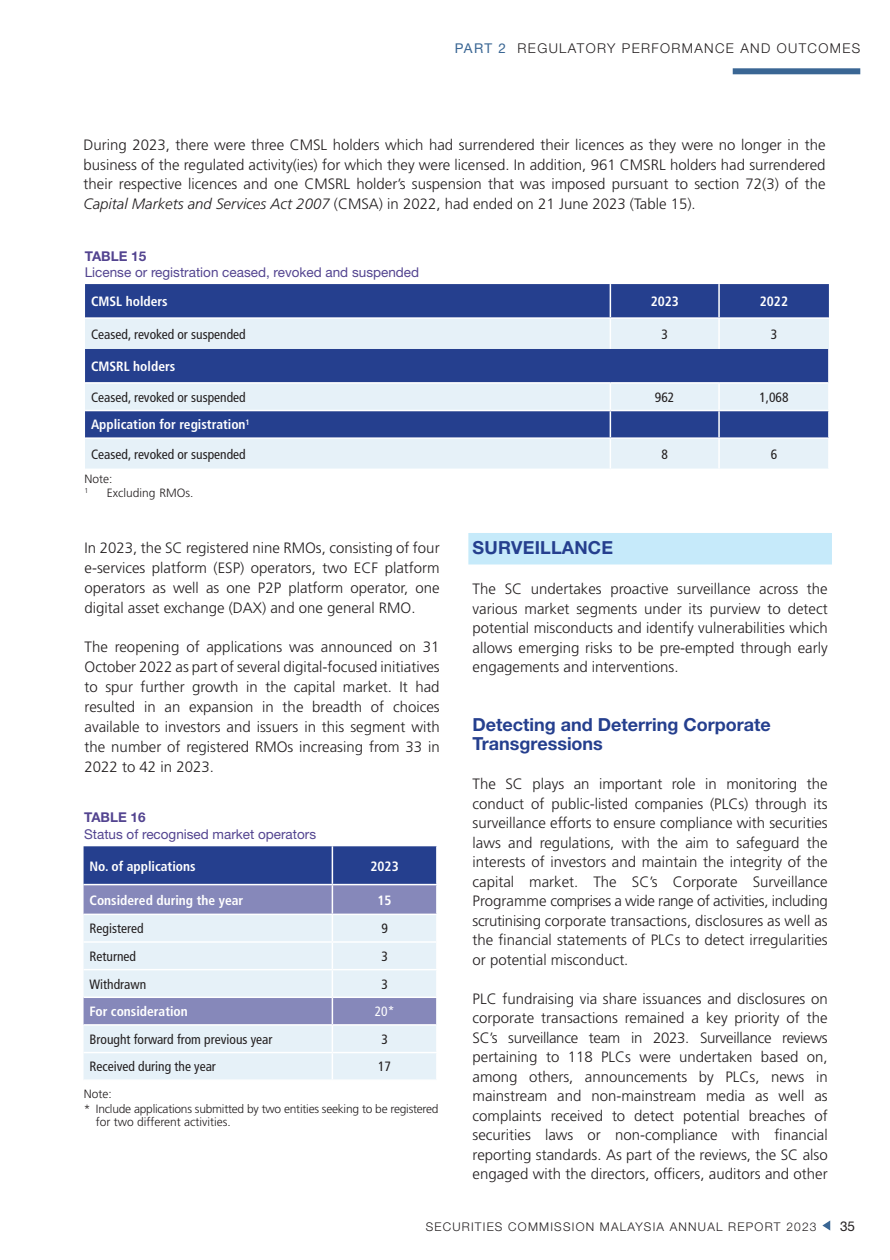
<style>
.page{position:relative;width:890px;height:1260px;background:#fff}
.page>*{position:absolute;margin:0;border:0;box-sizing:border-box;transform-origin:0 0}
.t1{font:700 18px/19.5px "Helvetica Neue LT Std";color:#253f8e}
.t2{font:300 15px/19.5px "Frutiger LT Std";color:#231f20;text-align:justify}
.t3{font:condensed 13.5px "Frutiger LT Std";color:#231f20}
.t4{font:700 condensed 13.5px "Frutiger LT Std";color:#fff}
.t5{font:13.5px "Helvetica Neue LT Std";color:#534490}
.t6{font:300 13.5px "Helvetica Neue LT Std";letter-spacing:.1em;color:#231f20}
.t7{font:700 13.5px "Helvetica Neue LT Std";color:#534490}
.t8{font:condensed 13.5px "Frutiger LT Std";color:#fff}
.t9{font:13.5px "Helvetica Neue LT Std";color:#231f20}
.t10{font:300 12px/13.5px "Frutiger LT Std";letter-spacing:-.02em;color:#231f20}
.t11{font:300 12px "Helvetica Neue LT Std";letter-spacing:.1em;color:#231f20}
.t12{font:300 12px "Frutiger LT Std";color:#231f20}
.t13{font:300 7.05px "Frutiger LT Std";color:#231f20}
.s1{font-weight:400;color:#3a6694}
.s2{font-style:italic}
</style>
<div class="page">
<svg style="left:822px;top:1220px;width:8px;height:10px"></svg>
<div style="left:733px;top:68px;width:127px;height:6px;background:#3a6694"></div>
<svg style="left:84px;top:846px;width:353px;height:233px;background:#b1bcd8"></svg>
<hr style="left:436px;top:998px;width:2px;height:26px;background:#fff">
<hr style="left:84px;top:1024px;width:248px;height:2px;background:#fff">
<hr style="left:332px;top:1024px;width:106px;height:2px;background:#fff">
<div style="left:85px;top:284px;width:744px;height:33px;background:#253f8e"></div>
<svg style="left:85px;top:319px;width:744px;height:150px;background:#a1b1d2"></svg>
<hr style="left:610px;top:284px;width:1px;height:33px;background:#fff">
<hr style="left:718px;top:284px;width:2px;height:33px;background:#fff">
<svg style="left:85px;top:384px;width:743px;height:53px;background:#8799c3"></svg>
<hr style="left:610px;top:439px;width:1px;height:30px;background:#fff">
<hr style="left:718px;top:384px;width:2px;height:26px;background:#fff">
<hr style="left:718px;top:411px;width:2px;height:26px;background:#fff">
<hr style="left:718px;top:439px;width:2px;height:30px;background:#fff">
<hr style="left:828px;top:384px;width:2px;height:26px;background:#fff">
<hr style="left:828px;top:411px;width:2px;height:26px;background:#fff">
<hr style="left:828px;top:439px;width:2px;height:30px;background:#fff">
<hr style="left:85px;top:410px;width:525px;height:1px;background:#fff">
<hr style="left:85px;top:437px;width:525px;height:2px;background:#fff">
<hr style="left:610px;top:410px;width:109px;height:1px;background:#fff">
<hr style="left:610px;top:437px;width:109px;height:2px;background:#fff">
<hr style="left:719px;top:410px;width:111px;height:1px;background:#fff">
<hr style="left:719px;top:437px;width:111px;height:2px;background:#fff">
<hr style="left:828px;top:349px;width:2px;height:33px;background:#fff">
<hr style="left:85px;top:382px;width:525px;height:2px;background:#fff">
<hr style="left:610px;top:382px;width:109px;height:2px;background:#fff">
<hr style="left:719px;top:382px;width:111px;height:2px;background:#fff">
<hr style="left:610px;top:319px;width:1px;height:30px;background:#fff">
<hr style="left:718px;top:319px;width:2px;height:30px;background:#fff">
<div style="left:468px;top:533px;width:364px;height:31px;background:#c6eafa"></div>
<p class="t6" style="left:455px;top:40px;width:407px"><span class="s1">PART 2</span> REGULATORY PERFORMANCE AND OUTCOMES</p>
<p class="t2" style="left:84px;top:135px;width:743px">During 2023, there were three CMSL holders which had surrendered their licences as they were no longer in the business of the regulated activity(ies) for which they were licensed. In addition, 961 CMSRL holders had surrendered their respective licences and one CMSRL holder’s suspension that was imposed pursuant to section 72(3) of the <span class="s2">Capital Markets and Services Act 2007</span> (CMSA) in 2022, had ended on 21 June 2023 (Table 15).</p>
<p class="t7" style="left:85px;top:247px;width:63px">TABLE 15</p>
<p class="t5" style="left:85px;top:264px;width:336px">License or registration ceased, revoked and suspended</p>
<p class="t4" style="left:91px;top:293px;width:78px">CMSL holders</p>
<p class="t4" style="left:651px;top:293px;width:30px">2023</p>
<p class="t4" style="left:760px;top:293px;width:30px">2022</p>
<p class="t3" style="left:91px;top:326px;width:156px">Ceased, revoked or suspended</p>
<p class="t3" style="left:661px;top:326px;width:8px">3</p>
<p class="t3" style="left:771px;top:326px;width:8px">3</p>
<p class="t4" style="left:91px;top:358px;width:86px">CMSRL holders</p>
<p class="t3" style="left:91px;top:389px;width:156px">Ceased, revoked or suspended</p>
<p class="t3" style="left:655px;top:389px;width:21px">962</p>
<p class="t3" style="left:759px;top:389px;width:31px">1,068</p>
<p class="t4" style="left:91px;top:417px;width:160px">Application for registration<sup>1</sup></p>
<p class="t3" style="left:91px;top:446px;width:156px">Ceased, revoked or suspended</p>
<p class="t3" style="left:661px;top:446px;width:8px">8</p>
<p class="t3" style="left:771px;top:446px;width:8px">6</p>
<p class="t10" style="left:84px;top:473px;width:30px">Note:</p>
<p class="t13" style="left:84px;top:486px;width:5px">1</p>
<p class="t12" style="left:107px;top:486px;width:88px">Excluding RMOs.</p>
<p class="t2" style="left:85px;top:538px;width:357px;line-height:20px">In 2023, the SC registered nine RMOs, consisting of four e-services platform (ESP) operators, two ECF platform operators as well as one P2P platform operator, one digital asset exchange (DAX) and one general RMO.</p>
<p class="t2" style="left:85px;top:637px;width:357px;line-height:20px">The reopening of applications was announced on 31<br>October 2022 as part of several digital-focused initiatives to spur further growth in the capital market. It had resulted in an expansion in the breadth of choices available to investors and issuers in this segment with the number of registered RMOs increasing from 33 in 2022 to 42 in 2023.</p>
<p class="t7" style="left:84px;top:809px;width:63px">TABLE 16</p>
<p class="t5" style="left:84px;top:826px;width:234px">Status of recognised market operators</p>
<p class="t4" style="left:90px;top:858px;width:108px">No. of applications</p>
<p class="t4" style="left:371px;top:858px;width:30px">2023</p>
<p class="t4" style="left:90px;top:892px;width:155px">Considered during the year</p>
<p class="t4" style="left:378px;top:892px;width:16px">15</p>
<p class="t3" style="left:90px;top:921px;width:55px">Registered</p>
<p class="t3" style="left:381px;top:921px;width:8px">9</p>
<p class="t3" style="left:90px;top:948px;width:48px">Returned</p>
<p class="t3" style="left:381px;top:948px;width:8px">3</p>
<p class="t3" style="left:90px;top:976px;width:58px">Withdrawn</p>
<p class="t3" style="left:381px;top:976px;width:8px">3</p>
<p class="t4" style="left:90px;top:1003px;width:100px">For consideration</p>
<p class="t8" style="left:375px;top:1004px;width:21px">20*</p>
<p class="t3" style="left:90px;top:1031px;width:184px">Brought forward from previous year</p>
<p class="t3" style="left:381px;top:1031px;width:8px">3</p>
<p class="t3" style="left:90px;top:1059px;width:128px">Received during the year</p>
<p class="t3" style="left:378px;top:1059px;width:14px">17</p>
<p class="t10" style="left:84px;top:1087px;width:30px">Note:</p>
<p class="t10" style="left:96px;top:1102px;width:344px;text-indent:-12px">* Include applications submitted by two entities seeking to be registered for two different activities.</p>
<p class="t1" style="left:473px;top:538px;width:142px">SURVEILLANCE</p>
<p class="t2" style="left:473px;top:579px;width:357px">The SC undertakes proactive surveillance across the various market segments under its purview to detect potential misconducts and identify vulnerabilities which allows emerging risks to be pre-empted through early engagements and interventions.</p>
<p class="t1" style="left:473px;top:714px;width:300px">Detecting and Deterring Corporate<br>Transgressions</p>
<p class="t2" style="left:473px;top:774px;width:357px">The SC plays an important role in monitoring the conduct of public-listed companies (PLCs) through its surveillance efforts to ensure compliance with securities laws and regulations, with the aim to safeguard the interests of investors and maintain the integrity of the capital market. The SC’s Corporate Surveillance Programme comprises a wide range of activities, including scrutinising corporate transactions, disclosures as well as the financial statements of PLCs to detect irregularities or potential misconduct.</p>
<p class="t2" style="left:473px;top:989px;width:357px">PLC fundraising via share issuances and disclosures on corporate transactions remained a key priority of the SC’s surveillance team in 2023. Surveillance reviews pertaining to 118 PLCs were undertaken based on, among others, announcements by PLCs, news in mainstream and non-mainstream media as well as complaints received to detect potential breaches of securities laws or non-compliance with financial reporting standards. As part of the reviews, the SC also engaged with the directors, officers, auditors and other</p>
<p class="t11" style="left:426px;top:1219px;width:392px">SECURITIES COMMISSION MALAYSIA ANNUAL REPORT 2023</p>
<p class="t9" style="left:840px;top:1218px;width:17px">35</p>
</div>
